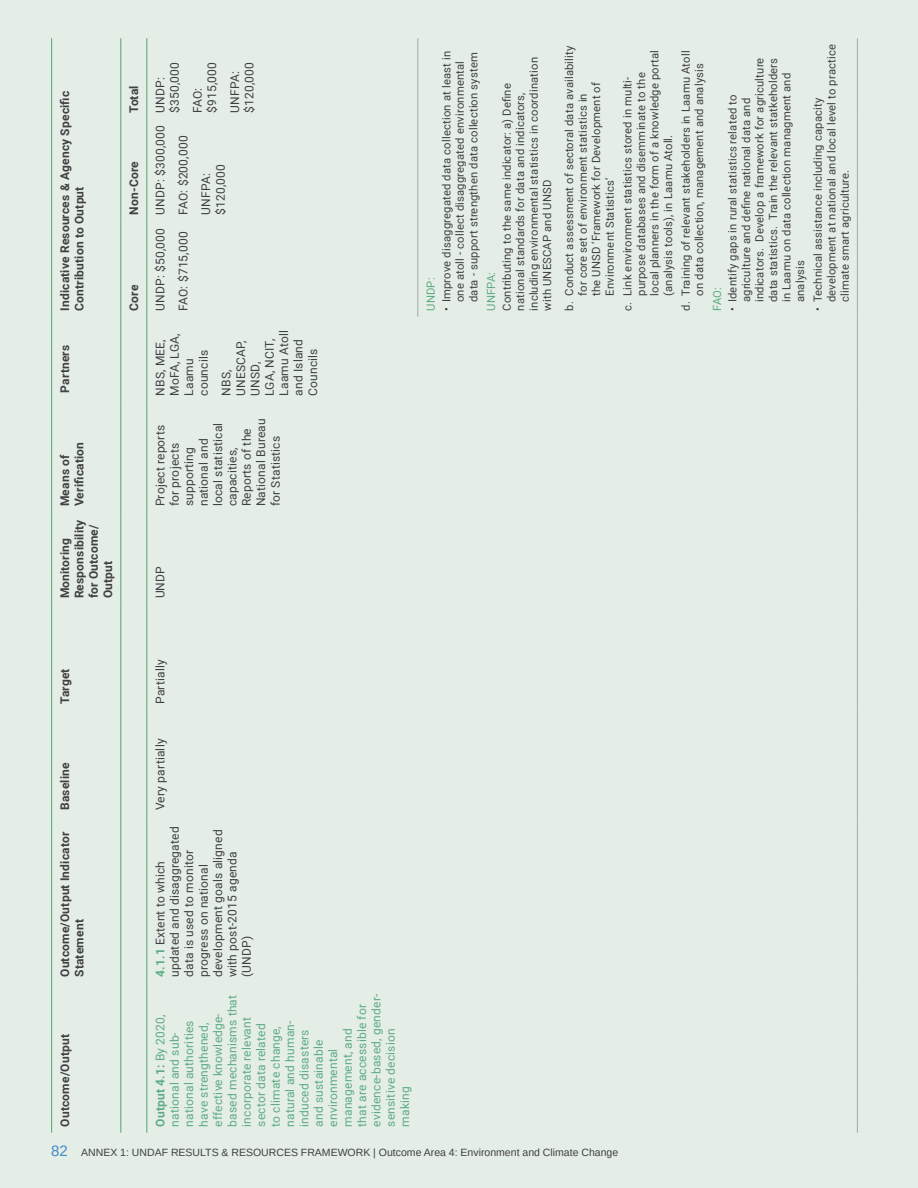
<style>
.page{position:relative;width:918px;height:1188px;background:#e4ede6}
.page>*{position:absolute;margin:0;border:0;box-sizing:border-box;transform-origin:0 0}
.t1{font:12px/14.4px "Roboto";letter-spacing:.015em;color:#414042}
.t2{font:12px/14.4px "Roboto";letter-spacing:.015em;color:#5fac84}
.t3{font:700 12px/14.4px "Roboto";letter-spacing:.015em;color:#414042}
.t4{font:11.25px/13.5px "Roboto";letter-spacing:.015em;color:#414042}
.t5{font:11.25px "Roboto";letter-spacing:.015em;color:#5fac84}
.t6{font:10.5px "Arimo";color:#414042}
.s1{font-weight:700;color:#5fac84}
.s2{font-weight:700}
.s3{font-size:15px;color:#4389c8}
</style>
<div class="page">
<hr style="left:417px;top:221px;width:1px;height:96px;background:#a7a9ac">
<hr style="left:417px;top:119px;width:1px;height:102px;background:#a7a9ac">
<hr style="left:417px;top:38px;width:1px;height:81px;background:#a7a9ac">
<hr style="left:857px;top:983px;width:1px;height:150px;background:#a7a9ac">
<hr style="left:857px;top:816px;width:1px;height:167px;background:#a7a9ac">
<hr style="left:857px;top:710px;width:1px;height:106px;background:#a7a9ac">
<hr style="left:857px;top:604px;width:1px;height:106px;background:#a7a9ac">
<hr style="left:857px;top:512px;width:1px;height:92px;background:#a7a9ac">
<hr style="left:857px;top:402px;width:1px;height:110px;background:#a7a9ac">
<hr style="left:857px;top:317px;width:1px;height:85px;background:#a7a9ac">
<hr style="left:857px;top:221px;width:1px;height:96px;background:#a7a9ac">
<hr style="left:857px;top:119px;width:1px;height:102px;background:#a7a9ac">
<hr style="left:857px;top:38px;width:1px;height:81px;background:#a7a9ac">
<hr style="left:51px;top:983px;width:1px;height:150px;background:#5fac84">
<hr style="left:51px;top:816px;width:1px;height:167px;background:#5fac84">
<hr style="left:51px;top:710px;width:1px;height:106px;background:#5fac84">
<hr style="left:51px;top:604px;width:1px;height:106px;background:#5fac84">
<hr style="left:51px;top:512px;width:1px;height:92px;background:#5fac84">
<hr style="left:51px;top:402px;width:1px;height:110px;background:#5fac84">
<hr style="left:51px;top:317px;width:1px;height:85px;background:#5fac84">
<hr style="left:51px;top:221px;width:1px;height:96px;background:#5fac84">
<hr style="left:51px;top:119px;width:1px;height:102px;background:#5fac84">
<hr style="left:51px;top:38px;width:1px;height:81px;background:#5fac84">
<hr style="left:120px;top:983px;width:1px;height:150px;background:#5fac84">
<hr style="left:120px;top:816px;width:1px;height:167px;background:#5fac84">
<hr style="left:120px;top:710px;width:1px;height:106px;background:#5fac84">
<hr style="left:120px;top:604px;width:1px;height:106px;background:#5fac84">
<hr style="left:120px;top:512px;width:1px;height:92px;background:#5fac84">
<hr style="left:120px;top:402px;width:1px;height:110px;background:#5fac84">
<hr style="left:120px;top:317px;width:1px;height:85px;background:#5fac84">
<hr style="left:120px;top:221px;width:1px;height:96px;background:#5fac84">
<hr style="left:120px;top:119px;width:1px;height:102px;background:#5fac84">
<hr style="left:120px;top:38px;width:1px;height:81px;background:#5fac84">
<hr style="left:146px;top:983px;width:1px;height:150px;background:#5fac84">
<hr style="left:146px;top:816px;width:1px;height:167px;background:#5fac84">
<hr style="left:146px;top:710px;width:1px;height:106px;background:#5fac84">
<hr style="left:146px;top:604px;width:1px;height:106px;background:#5fac84">
<hr style="left:146px;top:512px;width:1px;height:92px;background:#5fac84">
<hr style="left:146px;top:402px;width:1px;height:110px;background:#5fac84">
<hr style="left:146px;top:317px;width:1px;height:85px;background:#5fac84">
<hr style="left:146px;top:221px;width:1px;height:96px;background:#5fac84">
<hr style="left:146px;top:119px;width:1px;height:102px;background:#5fac84">
<hr style="left:146px;top:38px;width:1px;height:81px;background:#5fac84">
<p class="t3" style="left:57px;top:311px;width:221px;rotate:-90deg">Indicative Resources &amp; Agency Specific<br>Contribution to Output</p>
<p class="t3" style="left:57px;top:393px;width:49px;rotate:-90deg">Partners</p>
<p class="t3" style="left:126px;top:113px;width:29px;rotate:-90deg">Total</p>
<p class="t3" style="left:126px;top:215px;width:55px;rotate:-90deg">Non-Core</p>
<p class="t3" style="left:126px;top:311px;width:27px;rotate:-90deg">Core</p>
<p class="t3" style="left:57px;top:506px;width:66px;rotate:-90deg">Means of<br>Verification</p>
<p class="t3" style="left:57px;top:598px;width:80px;rotate:-90deg">Monitoring<br>Responsibility for Outcome/<br>Output</p>
<p class="t1" style="left:153px;top:113px;width:52px;rotate:-90deg">UNDP: $350,000</p>
<p class="t1" style="left:190px;top:113px;width:52px;rotate:-90deg">FAO: $915,000</p>
<p class="t1" style="left:227px;top:113px;width:52px;rotate:-90deg">UNFPA: $120,000</p>
<p class="t1" style="left:148px;top:215px;width:91px;line-height:23px;rotate:-90deg">UNDP: $300,000<br>FAO: $200,000<br>UNFPA:</p>
<p class="t1" style="left:213px;top:215px;width:52px;rotate:-90deg">$120,000</p>
<p class="t1" style="left:148px;top:311px;width:84px;line-height:23px;rotate:-90deg">UNDP: $50,000<br>FAO: $715,000</p>
<p class="t1" style="left:153px;top:396px;width:64px;rotate:-90deg">NBS, MEE,<br>MoFA, LGA,<br>Laamu councils</p>
<p class="t1" style="left:219px;top:396px;width:67px;rotate:-90deg">NBS,<br>UNESCAP,<br>UNSD,<br>LGA, NCIT,<br>Laamu Atoll and Island<br>Councils</p>
<p class="t1" style="left:153px;top:506px;width:89px;rotate:-90deg">Project reports for projects supporting national and local statistical capacities,<br>Reports of the<br>National Bureau for Statistics</p>
<p class="t1" style="left:153px;top:598px;width:34px;rotate:-90deg">UNDP</p>
<p class="t4" style="left:811px;top:302px;width:260px;text-indent:-9px;rotate:-90deg">• Technical assistance including capacity development at national and local level to practice climate smart agriculture.</p>
<p class="t4" style="left:500px;top:311px;width:255px;rotate:-90deg">Contributing to the same indicator: a) Define national standards for data and indicators, including environmental statistics in coordination with UNESCAP and UNSD</p>
<p class="t4" style="left:562px;top:296px;width:252px;text-indent:-15px;rotate:-90deg">b. Conduct assessment of sectoral data availability for core set of environment statistics in<br>the UNSD ‘Framework for Development of Environment Statistics’</p>
<p class="t4" style="left:620px;top:296px;width:247px;text-indent:-15px;rotate:-90deg">c. Link environment statistics stored in multi&shy;purpose databases and disemminate to the local planners in the form of a knowledge portal (analysis tools), in Laamu Atoll.</p>
<p class="t4" style="left:679px;top:311px;width:262px;text-align:center;rotate:-90deg">d. Training of relevant stakeholders in Laamu Atoll on data collection, management and analysis</p>
<p class="t4" style="left:439px;top:302px;width:253px;text-indent:-9px;rotate:-90deg">• Improve disaggregated data collection at least in one atoll - collect disaggregated environmental data - support strengthen data collection system</p>
<p class="t4" style="left:725px;top:302px;width:246px;text-indent:-9px;rotate:-90deg">• Identify gaps in rural statistics related to agriculture and define national data and indicators. Develop a framework for agriculture data statistics. Train the relevant statkeholders in Laamu on data collection managment and analysis</p>
<p class="t5" style="left:483px;top:311px;width:40px;rotate:-90deg">UNFPA:</p>
<p class="t5" style="left:423px;top:311px;width:35px;rotate:-90deg">UNDP:</p>
<p class="t5" style="left:709px;top:311px;width:25px;rotate:-90deg">FAO:</p>
<p class="t3" style="left:57px;top:704px;width:37px;rotate:-90deg">Target</p>
<p class="t3" style="left:57px;top:810px;width:49px;rotate:-90deg">Baseline</p>
<p class="t3" style="left:57px;top:977px;width:147px;rotate:-90deg">Outcome/Output Indicator<br>Statement</p>
<p class="t3" style="left:57px;top:1127px;width:94px;rotate:-90deg">Outcome/Output</p>
<p class="t1" style="left:153px;top:704px;width:46px;rotate:-90deg">Partially</p>
<p class="t1" style="left:153px;top:810px;width:73px;rotate:-90deg">Very partially</p>
<p class="t1" style="left:153px;top:977px;width:152px;rotate:-90deg"><span class="s1">4.1.1</span> Extent to which updated and disaggregated data is used to monitor progress on national development goals aligned with post-2015 agenda (UNDP)</p>
<p class="t2" style="left:153px;top:1127px;width:134px;rotate:-90deg"><span class="s2">Output 4.1:</span> By 2020, national and sub&shy;national authorities have strengthened, effective knowledge&shy;based mechanisms that incorporate relevant sector data related<br>to climate change, natural and human&shy;induced disasters<br>and sustainable environmental management, and<br>that are accessible for evidence-based, gender&shy;sensitive decision making</p>
<p class="t6" style="left:51px;top:1146px;width:569px"><span class="s3">82</span> Annex 1: UN DAF Resu lts &amp; Resou rces Framework | Outcome Area 4: Environment and Climate Change</p>
</div>
